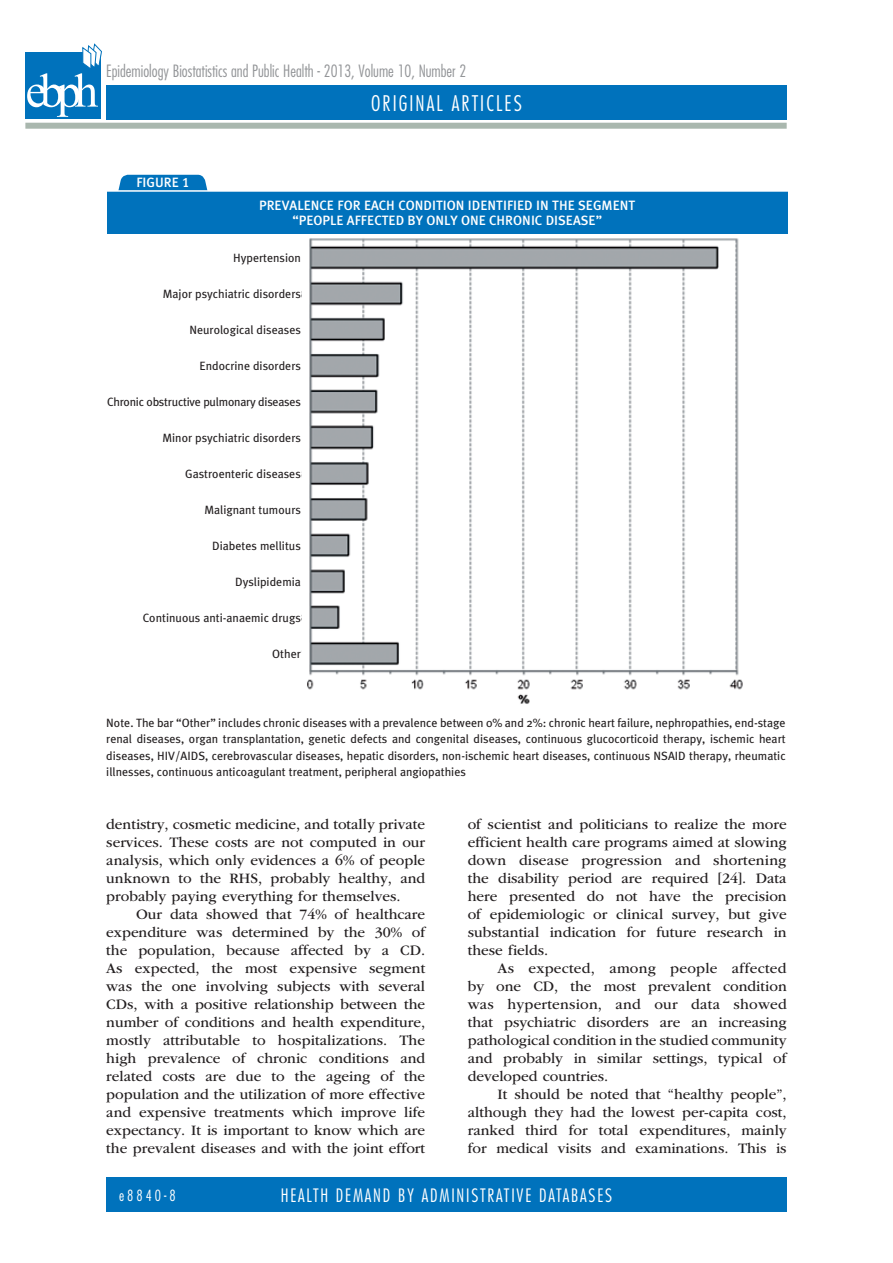
<style>
.page{position:relative;width:893px;height:1263px;background:#fff}
.page>*{position:absolute;margin:0;border:0;box-sizing:border-box;transform-origin:0 0}
.t1{font:300 condensed 21px "Futura Std";letter-spacing:.1em;color:#fff}
.t2{font:300 condensed 18px "Futura Std";letter-spacing:.1em;color:#fff}
.t3{font:300 condensed 16.5px "Futura Std";color:#939598}
.t4{font:15px/18px "ITC Garamond Std";color:#231f20;text-align:justify}
.t5{font:300 condensed 15px "Futura Std";letter-spacing:.2em;color:#fff}
.t6{font:13.5px/15px "Meta Plus Medium Caps";color:#fff}
.t7{font:12px/16.5px "Meta Plus";color:#231f20;text-align:justify}
.t8{font:12px "Meta Plus";letter-spacing:-.02em;color:#231f20}
</style>
<div class="page">
<div style="left:106px;top:85px;width:681px;height:34px;background:#0072bc"></div>
<div style="left:106px;top:1178px;width:681px;height:34px;background:#0072bc"></div>
<div style="left:25px;top:123px;width:762px;height:6px;background:#a9b7ae"></div>
<div style="left:25px;top:52px;width:76px;height:67px;background:#0072bc"></div>
<svg style="left:27px;top:43px;width:75px;height:74px"></svg>
<svg style="left:118px;top:175px;width:90px;height:15px"></svg>
<div style="left:107px;top:191px;width:680px;height:43px;background:#0072bc"></div>
<hr style="left:106px;top:190px;width:685px;height:2px;background:#fff">
<img style="left:301px;top:238px;width:442px;height:466px">
<p class="t3" style="left:106px;top:62px;width:361px">Epidemiology Biostatistics and Public Health - 2013, Volume 10, Number 2</p>
<p class="t6" style="left:136px;top:175px;width:55px">FIGURE 1</p>
<h1 class="t1" style="left:371px;top:91px;width:152px">ORIGINAL ARTICLES</h1>
<p class="t6" style="left:292px;top:198px;width:344px;text-indent:-33px">PREVALENCE FOR EACH CONDITION IDENTIFIED IN THE SEGMENT “PEOPLE AFFECTED BY ONLY ONE CHRONIC DISEASE</p>
<p class="t6" style="left:596px;top:213px;width:8px">”</p>
<p class="t7" style="left:233px;top:250px;width:69px">Hypertension</p>
<p class="t7" style="left:163px;top:286px;width:140px">Major psychiatric disorders</p>
<p class="t7" style="left:189px;top:322px;width:113px">Neurological diseases</p>
<p class="t7" style="left:200px;top:358px;width:103px">Endocrine disorders</p>
<p class="t8" style="left:107px;top:395px;width:195px">Chronic obstructive pulmonary diseases</p>
<p class="t7" style="left:163px;top:430px;width:140px">Minor psychiatric disorders</p>
<p class="t7" style="left:185px;top:466px;width:117px">Gastroenteric diseases</p>
<p class="t7" style="left:204px;top:502px;width:98px">Malignant tumours</p>
<p class="t7" style="left:212px;top:538px;width:90px">Diabetes mellitus</p>
<p class="t7" style="left:235px;top:574px;width:67px">Dyslipidemia</p>
<p class="t7" style="left:143px;top:610px;width:160px">Continuous anti-anaemic drugs</p>
<p class="t7" style="left:272px;top:646px;width:30px">Other</p>
<p class="t7" style="left:106px;top:714px;width:681px">Note. The bar “Other” includes chronic diseases with a prevalence between 0% and 2%: chronic heart failure, nephropathies, end-stage renal diseases, organ transplantation, genetic defects and congenital diseases, continuous glucocorticoid therapy, ischemic heart diseases, HIV/AIDS, cerebrovascular diseases, hepatic disorders, non-ischemic heart diseases, continuous NSAID therapy, rheumatic illnesses, continuous anticoagulant treatment, peripheral angiopathies</p>
<p class="t4" style="left:106px;top:815px;width:320px">dentistry, cosmetic medicine, and totally private services. These costs are not computed in our analysis, which only evidences a 6% of people unknown to the RHS, probably healthy, and probably paying everything for themselves.</p>
<p class="t4" style="left:106px;top:905px;width:321px;text-indent:30px">Our data showed that 74% of healthcare expenditure was determined by the 30% of the population, because affected by a CD.<br>As expected, the most expensive segment was the one involving subjects with several CDs, with a positive relationship between the number of conditions and health expenditure, mostly attributable to hospitalizations. The high prevalence of chronic conditions and related costs are due to the ageing of the population and the utilization of more effective and expensive treatments which improve life expectancy. It is important to know which are the prevalent diseases and with the joint effort</p>
<p class="t4" style="left:468px;top:815px;width:320px">of scientist and politicians to realize the more efficient health care programs aimed at slowing down disease progression and shortening the disability period are required [24]. Data here presented do not have the precision of epidemiologic or clinical survey, but give substantial indication for future research in these fields.</p>
<p class="t4" style="left:468px;top:959px;width:321px;text-indent:30px">As expected, among people affected by one CD, the most prevalent condition was hypertension, and our data showed that psychiatric disorders are an increasing pathological condition in the studied community and probably in similar settings, typical of developed countries.</p>
<p class="t4" style="left:468px;top:1085px;width:320px;text-indent:30px">It should be noted that “healthy people”, although they had the lowest per-capita cost, ranked third for total expenditures, mainly for medical visits and examinations. This is</p>
<p class="t5" style="left:119px;top:1187px;width:58px">e8840-8</p>
<p class="t2" style="left:281px;top:1185px;width:18px">Health</p>
<p class="t2" style="left:336px;top:1185px;width:124px">deman d by administrative</p>
<p class="t2" style="left:539px;top:1185px;width:19px">databases</p>
</div>
